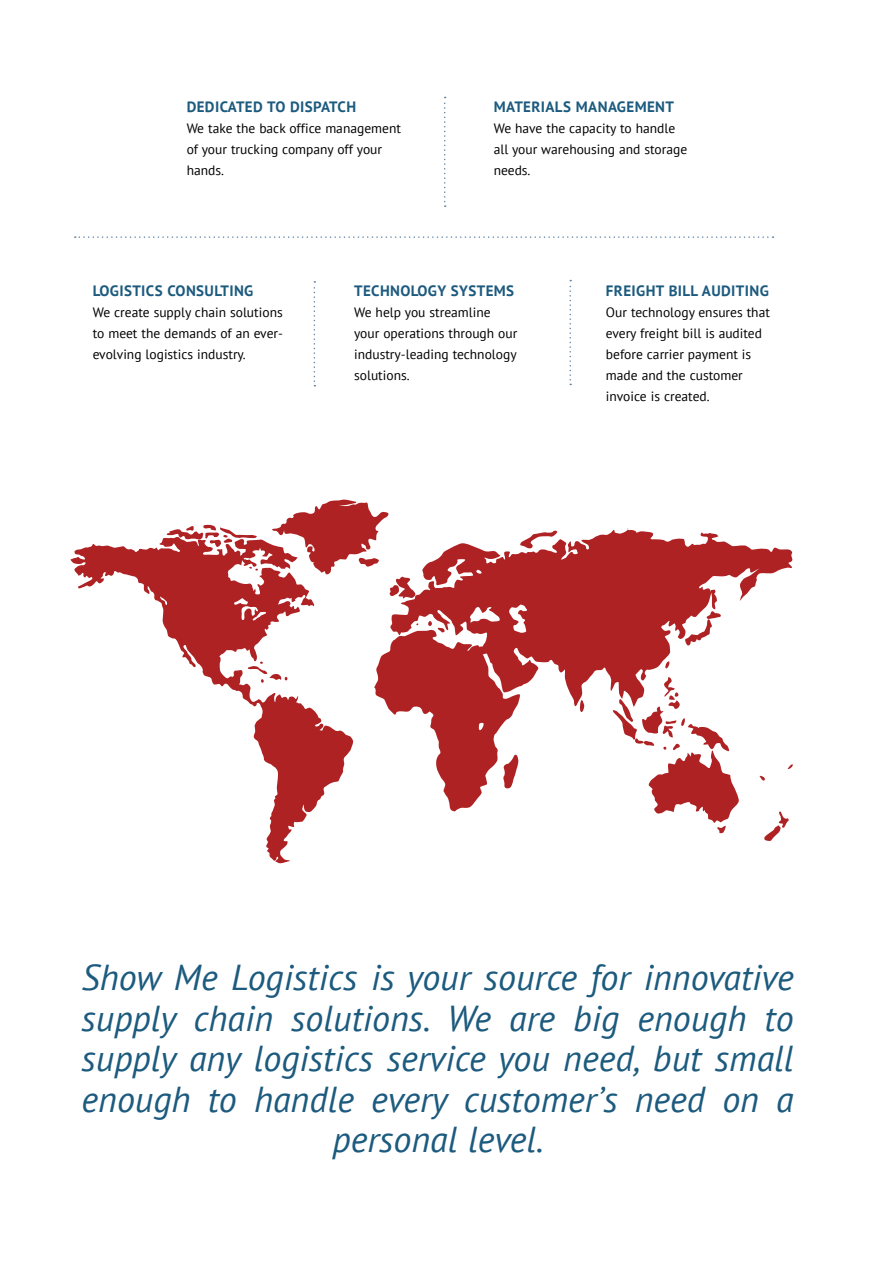
<style>
.page{position:relative;width:893px;height:1263px;background:#fff}
.page>*{position:absolute;margin:0;border:0;box-sizing:border-box;transform-origin:0 0}
.t1{font:italic 36px/40.5px "PT Sans";color:#1c5a7e;text-align:center}
.t2{font:700 15px "PT Sans";letter-spacing:.025em;color:#1c5a7e}
.t3{font:13.5px/21px "PT Sans";color:#000}
</style>
<div class="page">
<svg style="left:70px;top:537px;width:283px;height:326px"></svg>
<svg style="left:249px;top:566px;width:9px;height:5px"></svg>
<svg style="left:167px;top:525px;width:90px;height:23px"></svg>
<svg style="left:248px;top:661px;width:40px;height:22px"></svg>
<svg style="left:580px;top:708px;width:4px;height:4px"></svg>
<svg style="left:374px;top:651px;width:145px;height:161px"></svg>
<svg style="left:271px;top:499px;width:119px;height:100px"></svg>
<svg style="left:390px;top:528px;width:403px;height:180px;fill:#ae2224"></svg>
<svg style="left:520px;top:530px;width:38px;height:19px"></svg>
<svg style="left:685px;top:589px;width:36px;height:56px"></svg>
<svg style="left:664px;top:661px;width:7px;height:8px"></svg>
<svg style="left:764px;top:811px;width:25px;height:30px"></svg>
<svg style="left:788px;top:764px;width:5px;height:5px"></svg>
<svg style="left:759px;top:775px;width:6px;height:6px"></svg>
<svg style="left:611px;top:677px;width:128px;height:157px"></svg>
<svg style="left:75px;top:236px;width:698px;height:2px"></svg>
<svg style="left:444px;top:97px;width:2px;height:110px"></svg>
<svg style="left:314px;top:281px;width:1px;height:105px"></svg>
<svg style="left:569px;top:280px;width:2px;height:105px"></svg>
<p class="t2" style="left:187px;top:97px;width:171px">DEDICATED TO DISPATCH</p>
<p class="t3" style="left:187px;top:117px;width:216px">We take the back office management of your trucking company off your hands.</p>
<p class="t2" style="left:494px;top:97px;width:182px">MATERIALS MANAGEMENT</p>
<p class="t3" style="left:494px;top:117px;width:195px">We have the capacity to handle all your warehousing and storage needs.</p>
<p class="t2" style="left:93px;top:280px;width:162px">LOGISTICS CONSULTING</p>
<p class="t3" style="left:93px;top:301px;width:192px;text-align:justify">We create supply chain solutions to meet the demands of an ever&shy;evolving logistics industry.</p>
<p class="t2" style="left:354px;top:280px;width:162px">TECHNOLOGY SYSTEMS</p>
<p class="t3" style="left:354px;top:301px;width:165px">We help you streamline your operations through our industry-leading technology solutions.</p>
<p class="t2" style="left:606px;top:280px;width:164px">FREIGHT BILL AUDITING</p>
<p class="t3" style="left:606px;top:301px;width:166px">Our technology ensures that every freight bill is audited before carrier payment is made and the customer invoice is created.</p>
<h1 class="t1" style="left:82px;top:956px;width:714px">Show Me Logistics is your source for innovative supply chain solutions. We are big enough to supply any logistics service you need, but small enough to handle every customer’s need on a personal level.</h1>
</div>
